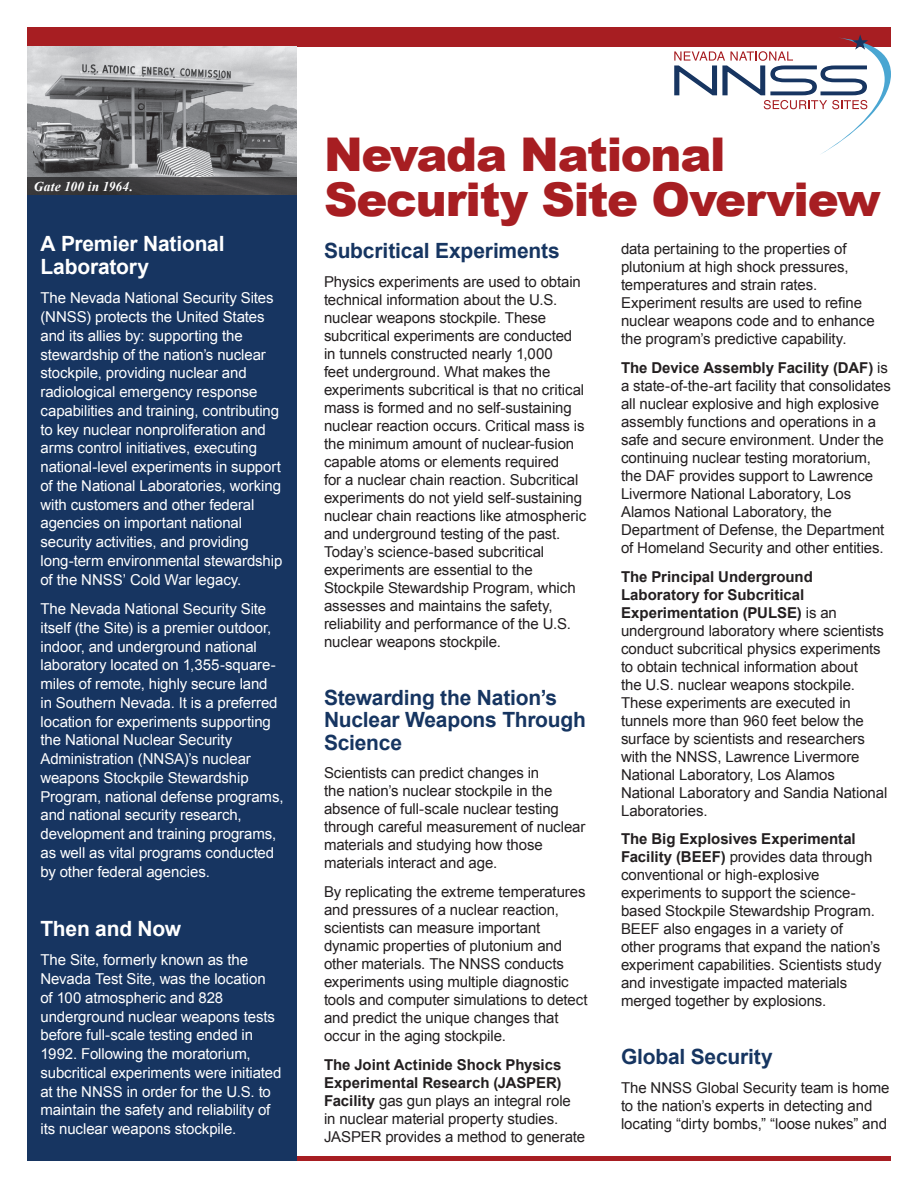
<style>
.page{position:relative;width:918px;height:1188px;background:#fff}
.page>*{position:absolute;margin:0;border:0;box-sizing:border-box;transform-origin:0 0}
.t1{font:900 46.5px/45px "Arial";letter-spacing:-.025em;color:#a71e22}
.t2{font:700 21px/22.5px "Arial";letter-spacing:-.01em;color:#163561}
.t3{font:700 21px/22.5px "Arial";letter-spacing:-.01em;color:#fff}
.t4{font:15px/18px "Arial";letter-spacing:-.005em;color:#231f20}
.t5{font:15px/18.8px "Arial";letter-spacing:-.005em;color:#fff}
.t6{font:italic 700 13.5px "Times New Roman";letter-spacing:.015em;color:#fff}
.s1{font-weight:700}
</style>
<div class="page">
<div style="left:27px;top:1156px;width:864px;height:5px;background:#a71e22"></div>
<div style="left:27px;top:27px;width:864px;height:19px;background:#a71e22"></div>
<div style="left:27px;top:46px;width:270px;height:1115px;background:#173561"></div>
<img style="left:27px;top:46px;width:270px;height:131px">
<div style="left:27px;top:177px;width:270px;height:18px;background:linear-gradient(to right,#323234,#4d4c4e)"></div>
<svg style="left:674px;top:34px;width:217px;height:120px"></svg>
<p class="t6" style="left:34px;top:178px;width:101px">Gate 100 in 1964.</p>
<h2 class="t3" style="left:40px;top:233px;width:186px">A Premier National<br>Laboratory</h2>
<p class="t5" style="left:40px;top:289px;width:243px">The Nevada National Security Sites (NNSS) protects the United States and its allies by: supporting the stewardship of the nation’s nuclear stockpile, providing nuclear and radiological emergency response capabilities and training, contributing to key nuclear nonproliferation and arms control initiatives, executing national-level experiments in support of the National Laboratories, working with customers and other federal agencies on important national security activities, and providing long-term environmental stewardship of the NNSS’ Cold War legacy.</p>
<p class="t5" style="left:40px;top:599px;width:245px">The Nevada National Security Site itself (the Site) is a premier outdoor, indoor, and underground national laboratory located on 1,355-square&shy;miles of remote, highly secure land<br>in Southern Nevada. It is a preferred location for experiments supporting the National Nuclear Security Administration (NNSA)’s nuclear weapons Stockpile Stewardship Program, national defense programs, and national security research, development and training programs, as well as vital programs conducted by other federal agencies.</p>
<h2 class="t3" style="left:40px;top:917px;width:142px">Then and Now</h2>
<p class="t5" style="left:40px;top:951px;width:242px">The Site, formerly known as the Nevada Test Site, was the location of 100 atmospheric and 828 underground nuclear weapons tests before full-scale testing ended in 1992. Following the moratorium, subcritical experiments were initiated at the NNSS in order for the U.S. to maintain the safety and reliability of its nuclear weapons stockpile.</p>
<p class="t1" style="left:324px;top:130px;width:558px">Nevada National<br>Security Site Overview</p>
<p class="t2" style="left:324px;top:240px;width:237px">Subcritical Experiments</p>
<p class="t4" style="left:324px;top:273px;width:264px">Physics experiments are used to obtain technical information about the U.S. nuclear weapons stockpile. These subcritical experiments are conducted in tunnels constructed nearly 1,000<br>feet underground. What makes the experiments subcritical is that no critical mass is formed and no self-sustaining nuclear reaction occurs. Critical mass is the minimum amount of nuclear-fusion capable atoms or elements required<br>for a nuclear chain reaction. Subcritical experiments do not yield self-sustaining nuclear chain reactions like atmospheric and underground testing of the past.<br>Today’s science-based subcritical experiments are essential to the Stockpile Stewardship Program, which assesses and maintains the safety, reliability and performance of the U.S. nuclear weapons stockpile.</p>
<p class="t2" style="left:324px;top:686px;width:263px">Stewarding the Nation’s<br>Nuclear Weapons Through<br>Science</p>
<p class="t4" style="left:324px;top:764px;width:263px">Scientists can predict changes in<br>the nation’s nuclear stockpile in the absence of full-scale nuclear testing through careful measurement of nuclear materials and studying how those materials interact and age.</p>
<p class="t4" style="left:324px;top:883px;width:265px">By replicating the extreme temperatures and pressures of a nuclear reaction, scientists can measure important dynamic properties of plutonium and other materials. The NNSS conducts experiments using multiple diagnostic tools and computer simulations to detect and predict the unique changes that occur in the aging stockpile.</p>
<p class="t4" style="left:324px;top:1056px;width:263px"><span class="s1">The Joint Actinide Shock Physics Experimental Research (JASPER)<br>Facility</span> gas gun plays an integral role in nuclear material property studies.<br>JASPER provides a method to generate</p>
<p class="t4" style="left:621px;top:240px;width:255px">data pertaining to the properties of plutonium at high shock pressures, temperatures and strain rates.<br>Experiment results are used to refine nuclear weapons code and to enhance the program’s predictive capability.</p>
<p class="t4" style="left:621px;top:358px;width:271px"><span class="s1">The Device Assembly Facility (DAF)</span> is a state-of-the-art facility that consolidates all nuclear explosive and high explosive assembly functions and operations in a safe and secure environment. Under the continuing nuclear testing moratorium, the DAF provides support to Lawrence Livermore National Laboratory, Los Alamos National Laboratory, the Department of Defense, the Department of Homeland Security and other entities.</p>
<p class="t4" style="left:621px;top:567px;width:268px"><span class="s1">The Principal Underground Laboratory for Subcritical Experimentation (PULSE)</span> is an underground laboratory where scientists conduct subcritical physics experiments to obtain technical information about<br>the U.S. nuclear weapons stockpile.<br>These experiments are executed in tunnels more than 960 feet below the surface by scientists and researchers with the NNSS, Lawrence Livermore National Laboratory, Los Alamos National Laboratory and Sandia National Laboratories.</p>
<p class="t4" style="left:621px;top:830px;width:262px"><span class="s1">The Big Explosives Experimental Facility (BEEF)</span> provides data through conventional or high-explosive experiments to support the science&shy;based Stockpile Stewardship Program.<br>BEEF also engages in a variety of<br>other programs that expand the nation’s experiment capabilities. Scientists study and investigate impacted materials merged together by explosions.</p>
<p class="t2" style="left:621px;top:1045px;width:153px">Global Security</p>
<p class="t4" style="left:621px;top:1078px;width:270px">The NNSS Global Security team is home to the nation’s experts in detecting and locating “dirty bombs,” “loose nukes” and</p>
</div>
